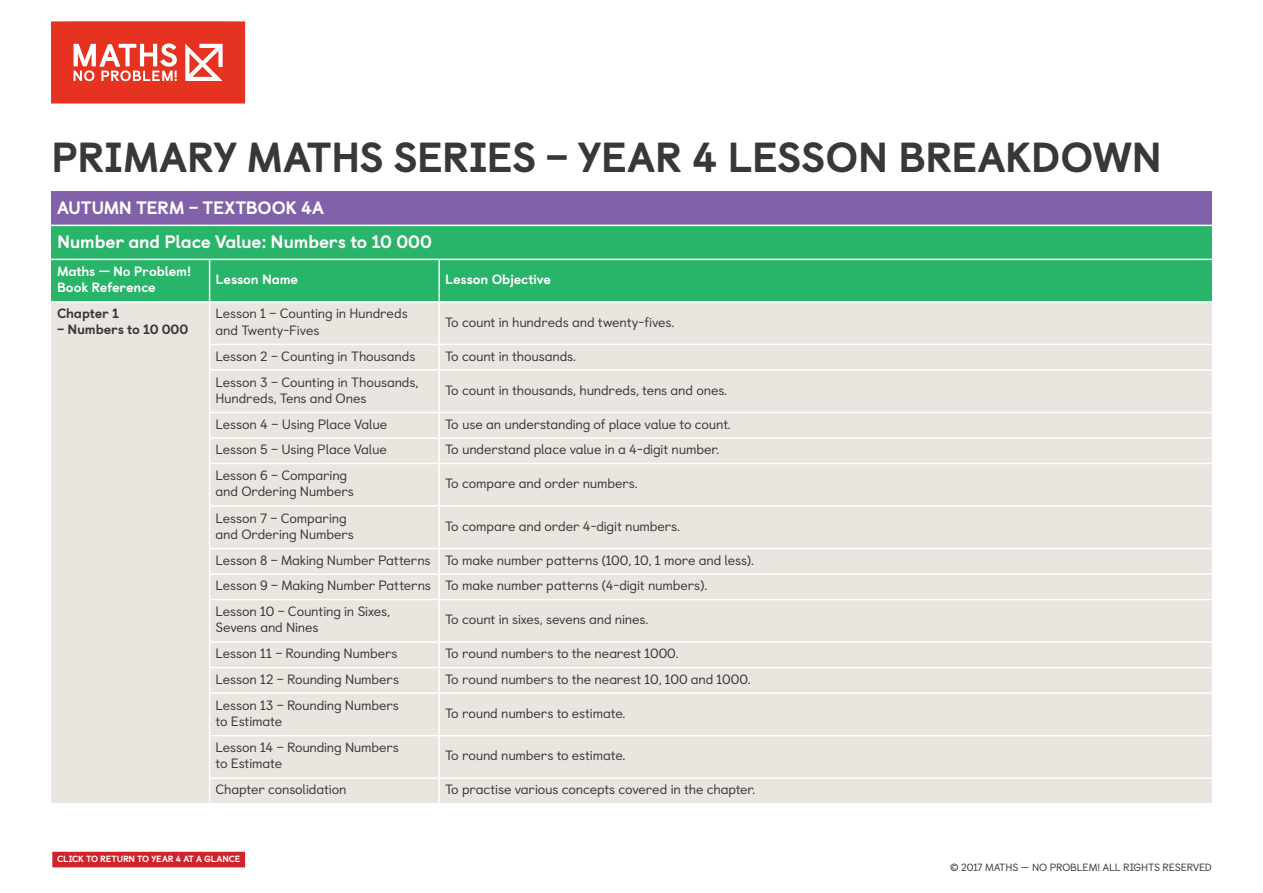
<style>
.page{position:relative;width:1263px;height:893px;background:#fff}
.page>*{position:absolute;margin:0;border:0;box-sizing:border-box;transform-origin:0 0}
.t1{font:800 42px "Castledown";letter-spacing:-.01em;color:#36383a}
.t2{font:800 18px/34.5px "Castledown";letter-spacing:-.015em;color:#fff}
.t3{font:13.5px/16.2px "Castledown";letter-spacing:-.015em;color:#36383a}
.t4{font:800 13.5px/16.2px "Castledown";letter-spacing:-.01em;color:#fff}
.t5{font:800 13.5px "Castledown";letter-spacing:-.015em;color:#36383a}
.t6{font:10.5px "Castledown";letter-spacing:-.015em;color:#36383a}
.t7{font:800 9px "Castledown";letter-spacing:-.02em;color:#fff}
</style>
<div class="page">
<svg style="left:51px;top:21px;width:194px;height:83px;background:#e95243"></svg>
<div style="left:52px;top:851px;width:194px;height:17px;background:#d1232a"></div>
<div style="left:51px;top:850px;width:195px;height:19px;border:1px solid #fff"></div>
<div style="left:51px;top:191px;width:1161px;height:34px;background:#8161aa"></div>
<div style="left:51px;top:226px;width:1161px;height:75px;background:#28b469"></div>
<div style="left:51px;top:303px;width:1161px;height:500px;background:#e9e5df"></div>
<hr style="left:210px;top:259px;width:229px;height:1px;background:#fff">
<hr style="left:209px;top:303px;width:1px;height:41px;background:#fff">
<hr style="left:439px;top:259px;width:773px;height:1px;background:#fff">
<hr style="left:438px;top:260px;width:2px;height:41px;background:#fff">
<hr style="left:438px;top:303px;width:2px;height:41px;background:#fff">
<hr style="left:439px;top:344px;width:773px;height:1px;background:#fff">
<hr style="left:209px;top:344px;width:230px;height:1px;background:#fff">
<svg style="left:209px;top:345px;width:1px;height:24px"></svg>
<hr style="left:438px;top:345px;width:2px;height:24px;background:#fff">
<hr style="left:209px;top:369px;width:230px;height:2px;background:#fff">
<hr style="left:209px;top:371px;width:1px;height:41px;background:#fff">
<hr style="left:439px;top:369px;width:773px;height:2px;background:#fff">
<hr style="left:438px;top:371px;width:2px;height:41px;background:#fff">
<hr style="left:209px;top:412px;width:230px;height:1px;background:#fff">
<hr style="left:439px;top:412px;width:773px;height:1px;background:#fff">
<hr style="left:438px;top:413px;width:2px;height:24px;background:#fff">
<hr style="left:209px;top:437px;width:230px;height:2px;background:#fff">
<svg style="left:209px;top:413px;width:1px;height:50px"></svg>
<hr style="left:209px;top:463px;width:230px;height:1px;background:#fff">
<hr style="left:439px;top:437px;width:773px;height:2px;background:#fff">
<hr style="left:438px;top:439px;width:2px;height:24px;background:#fff">
<hr style="left:209px;top:464px;width:1px;height:41px;background:#fff">
<hr style="left:439px;top:463px;width:773px;height:1px;background:#fff">
<hr style="left:438px;top:464px;width:2px;height:41px;background:#fff">
<hr style="left:209px;top:505px;width:230px;height:2px;background:#fff">
<hr style="left:209px;top:507px;width:1px;height:41px;background:#fff">
<hr style="left:209px;top:548px;width:230px;height:1px;background:#fff">
<hr style="left:209px;top:573px;width:230px;height:2px;background:#fff">
<hr style="left:209px;top:599px;width:230px;height:1px;background:#fff">
<hr style="left:209px;top:641px;width:230px;height:2px;background:#fff">
<hr style="left:209px;top:667px;width:230px;height:1px;background:#fff">
<hr style="left:209px;top:692px;width:230px;height:2px;background:#fff">
<hr style="left:209px;top:735px;width:230px;height:1px;background:#fff">
<hr style="left:209px;top:777px;width:230px;height:2px;background:#fff">
<hr style="left:439px;top:505px;width:773px;height:2px;background:#fff">
<hr style="left:438px;top:507px;width:2px;height:41px;background:#fff">
<svg style="left:209px;top:549px;width:1px;height:50px"></svg>
<hr style="left:209px;top:600px;width:1px;height:41px;background:#fff">
<svg style="left:209px;top:643px;width:1px;height:49px"></svg>
<hr style="left:209px;top:694px;width:1px;height:41px;background:#fff">
<hr style="left:209px;top:736px;width:1px;height:41px;background:#fff">
<svg style="left:209px;top:779px;width:1px;height:24px"></svg>
<hr style="left:439px;top:548px;width:773px;height:1px;background:#fff">
<hr style="left:438px;top:549px;width:2px;height:24px;background:#fff">
<hr style="left:438px;top:575px;width:2px;height:24px;background:#fff">
<hr style="left:438px;top:600px;width:2px;height:41px;background:#fff">
<hr style="left:438px;top:643px;width:2px;height:24px;background:#fff">
<hr style="left:438px;top:668px;width:2px;height:24px;background:#fff">
<hr style="left:438px;top:694px;width:2px;height:41px;background:#fff">
<hr style="left:438px;top:736px;width:2px;height:41px;background:#fff">
<hr style="left:438px;top:779px;width:2px;height:24px;background:#fff">
<hr style="left:439px;top:573px;width:773px;height:2px;background:#fff">
<hr style="left:439px;top:599px;width:773px;height:1px;background:#fff">
<hr style="left:439px;top:641px;width:773px;height:2px;background:#fff">
<hr style="left:439px;top:667px;width:773px;height:1px;background:#fff">
<hr style="left:439px;top:692px;width:773px;height:2px;background:#fff">
<hr style="left:439px;top:735px;width:773px;height:1px;background:#fff">
<hr style="left:439px;top:777px;width:773px;height:2px;background:#fff">
<hr style="left:51px;top:259px;width:159px;height:1px;background:#fff">
<hr style="left:209px;top:260px;width:1px;height:41px;background:#fff">
<h1 class="t1" style="left:51px;top:123px;width:1113px">PRIMARY MATHS SERIES – YEAR 4 LESSON BREAKDOWN</h1>
<h2 class="t2" style="left:57px;top:189px;width:376px">AUTUMN TERM – TEXTBOOK 4A<br>Number and Place Value: Numbers to 10 000</h2>
<p class="t4" style="left:57px;top:262px;width:136px">Maths — No Problem!<br>Book Reference</p>
<p class="t4" style="left:216px;top:270px;width:84px">Lesson Name</p>
<p class="t4" style="left:445px;top:270px;width:107px">Lesson Objective</p>
<p class="t5" style="left:57px;top:302px;width:63px">Chapter 1</p>
<p class="t5" style="left:57px;top:319px;width:133px">– Numbers to 10 000</p>
<p class="t3" style="left:216px;top:304px;width:194px">Lesson 1 – Counting in Hundreds and Twenty-Fives</p>
<p class="t3" style="left:445px;top:313px;width:231px">To count in hundreds and twenty-fives.</p>
<p class="t3" style="left:216px;top:347px;width:201px">Lesson 2 – Counting in Thousands</p>
<p class="t3" style="left:445px;top:347px;width:132px">To count in thousands.</p>
<p class="t3" style="left:216px;top:372px;width:204px">Lesson 3 – Counting in Thousands,<br>Hundreds, Tens and Ones</p>
<p class="t3" style="left:445px;top:381px;width:283px">To count in thousands, hundreds, tens and ones.</p>
<p class="t3" style="left:216px;top:415px;width:173px">Lesson 4 – Using Place Value</p>
<p class="t3" style="left:445px;top:415px;width:287px">To use an understanding of place value to count.</p>
<p class="t3" style="left:216px;top:440px;width:173px">Lesson 5 – Using Place Value</p>
<p class="t3" style="left:445px;top:440px;width:276px">To understand place value in a 4-digit number.</p>
<p class="t3" style="left:216px;top:466px;width:140px">Lesson 6 – Comparing and Ordering Numbers</p>
<p class="t3" style="left:445px;top:474px;width:194px">To compare and order numbers.</p>
<p class="t3" style="left:216px;top:509px;width:140px">Lesson 7 – Comparing and Ordering Numbers</p>
<p class="t3" style="left:445px;top:517px;width:236px">To compare and order 4-digit numbers.</p>
<p class="t3" style="left:216px;top:546px;width:540px;line-height:25.7px">Lesson 8 – Making Number Patterns To make number patterns (100, 10, 1 more and less).<br>Lesson 9 – Making Number Patterns To make number patterns (4-digit numbers).<br>Lesson 10 – Counting in Sixes,</p>
<p class="t3" style="left:216px;top:618px;width:104px">Sevens and Nines</p>
<p class="t3" style="left:445px;top:610px;width:205px">To count in sixes, sevens and nines.</p>
<p class="t3" style="left:216px;top:644px;width:183px">Lesson 11 – Rounding Numbers</p>
<p class="t3" style="left:445px;top:644px;width:235px">To round numbers to the nearest 1000.</p>
<p class="t3" style="left:216px;top:670px;width:185px">Lesson 12 – Rounding Numbers</p>
<p class="t3" style="left:445px;top:670px;width:307px">To round numbers to the nearest 10, 100 and 1000.</p>
<p class="t3" style="left:216px;top:696px;width:185px">Lesson 13 – Rounding Numbers to Estimate</p>
<p class="t3" style="left:445px;top:704px;width:182px">To round numbers to estimate.</p>
<p class="t3" style="left:216px;top:738px;width:185px">Lesson 14 – Rounding Numbers to Estimate</p>
<p class="t3" style="left:445px;top:746px;width:182px">To round numbers to estimate.</p>
<p class="t3" style="left:216px;top:780px;width:133px">Chapter consolidation</p>
<p class="t3" style="left:445px;top:780px;width:312px">To practise various concepts covered in the chapter.</p>
<p class="t7" style="left:57px;top:852px;width:185px">CLICK TO RETURN TO YEAR 4 AT A GLANCE</p>
<p class="t6" style="left:950px;top:859px;width:263px">© 2017 MATHS – NO PROBLEM! ALL RIGHTS RESERVED</p>
</div>
